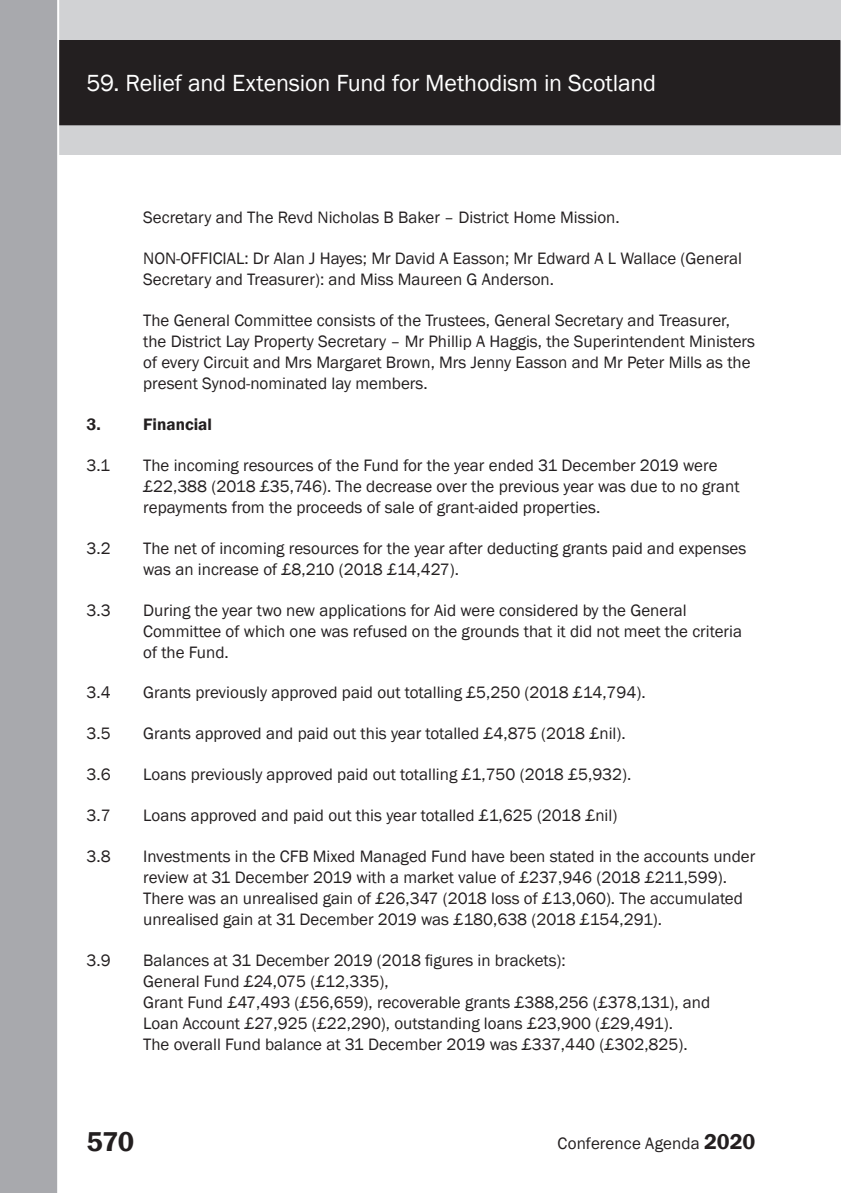
<style>
.page{position:relative;width:841px;height:1193px;background:#fff}
.page>*{position:absolute;margin:0;border:0;box-sizing:border-box;transform-origin:0 0}
.t1{font:600 28px "Franklin Gothic";color:#231f20}
.t2{font:24px "Franklin Gothic";letter-spacing:-.01em;color:#fff}
.t3{font:17px/21px "Franklin Gothic";color:#231f20}
.t4{font:600 17px "Franklin Gothic";color:#231f20}
.s1{font-weight:600;font-size:22px}
</style>
<div class="page">
<div style="left:0;top:0;width:841px;height:155px;background:#d1d2d4"></div>
<div style="left:59px;top:40px;width:781px;height:85px;background:#231f20"></div>
<svg style="left:840px;top:40px;width:1px;height:85px"></svg>
<div style="left:0;top:0;width:59px;height:1192px;background:#a8a9ad"></div>
<h2 class="t2" style="left:87px;top:68px;width:571px">59. Relief and Extension Fund for Methodism in Scotland</h2>
<p class="t3" style="left:143px;top:207px;width:478px">Secretary and The Revd Nicholas B Baker – District Home Mission.</p>
<p class="t3" style="left:143px;top:248px;width:600px">NON-OFFICIAL: Dr Alan J Hayes; Mr David A Easson; Mr Edward A L Wallace (General<br>Secretary and Treasurer): and Miss Maureen G Anderson.</p>
<p class="t3" style="left:143px;top:310px;width:613px">The General Committee consists of the Trustees, General Secretary and Treasurer, the District Lay Property Secretary – Mr Phillip A Haggis, the Superintendent Ministers of every Circuit and Mrs Margaret Brown, Mrs Jenny Easson and Mr Peter Mills as the present Synod-nominated lay members.</p>
<p class="t4" style="left:87px;top:414px;width:16px">3.</p>
<p class="t4" style="left:143px;top:414px;width:70px">Financial</p>
<p class="t3" style="left:87px;top:455px;width:25px">3.1</p>
<p class="t3" style="left:143px;top:455px;width:598px">The incoming resources of the Fund for the year ended 31 December 2019 were £22,388 (2018 £35,746). The decrease over the previous year was due to no grant repayments from the proceeds of sale of grant-aided properties.</p>
<p class="t3" style="left:87px;top:538px;width:26px">3.2</p>
<p class="t3" style="left:143px;top:538px;width:605px">The net of incoming resources for the year after deducting grants paid and expenses was an increase of £8,210 (2018 £14,427).</p>
<p class="t3" style="left:87px;top:599px;width:26px">3.3</p>
<p class="t3" style="left:143px;top:599px;width:600px">During the year two new applications for Aid were considered by the General<br>Committee of which one was refused on the grounds that it did not meet the criteria of the Fund.</p>
<p class="t3" style="left:87px;top:682px;width:26px">3.4</p>
<p class="t3" style="left:143px;top:682px;width:504px">Grants previously approved paid out totalling £5,250 (2018 £14,794).</p>
<p class="t3" style="left:87px;top:723px;width:26px">3.5</p>
<p class="t3" style="left:143px;top:723px;width:484px">Grants approved and paid out this year totalled £4,875 (2018 £nil).</p>
<p class="t3" style="left:87px;top:764px;width:26px">3.6</p>
<p class="t3" style="left:143px;top:764px;width:490px">Loans previously approved paid out totalling £1,750 (2018 £5,932).</p>
<p class="t3" style="left:87px;top:805px;width:26px">3.7</p>
<p class="t3" style="left:143px;top:805px;width:476px">Loans approved and paid out this year totalled £1,625 (2018 £nil)</p>
<p class="t3" style="left:87px;top:846px;width:26px">3.8</p>
<p class="t3" style="left:143px;top:846px;width:614px">Investments in the CFB Mixed Managed Fund have been stated in the accounts under review at 31 December 2019 with a market value of £237,946 (2018 £211,599).<br>There was an unrealised gain of £26,347 (2018 loss of £13,060). The accumulated unrealised gain at 31 December 2019 was £180,638 (2018 £154,291).</p>
<p class="t3" style="left:87px;top:949px;width:26px">3.9</p>
<p class="t3" style="left:143px;top:949px;width:424px">Balances at 31 December 2019 (2018 figures in brackets):</p>
<p class="t3" style="left:143px;top:970px;width:247px">General Fund £24,075 (£12,335),</p>
<p class="t3" style="left:143px;top:991px;width:569px">Grant Fund £47,493 (£56,659), recoverable grants £388,256 (£378,131), and</p>
<p class="t3" style="left:143px;top:1012px;width:546px">Loan Account £27,925 (£22,290), outstanding loans £23,900 (£29,491).<br>The overall Fund balance at 31 December 2019 was £337,440 (£302,825).</p>
<h1 class="t1" style="left:87px;top:1124px;width:49px">570</h1>
<p class="t3" style="left:557px;top:1133px;width:200px">Conference Agenda <span class="s1">2020</span></p>
</div>
